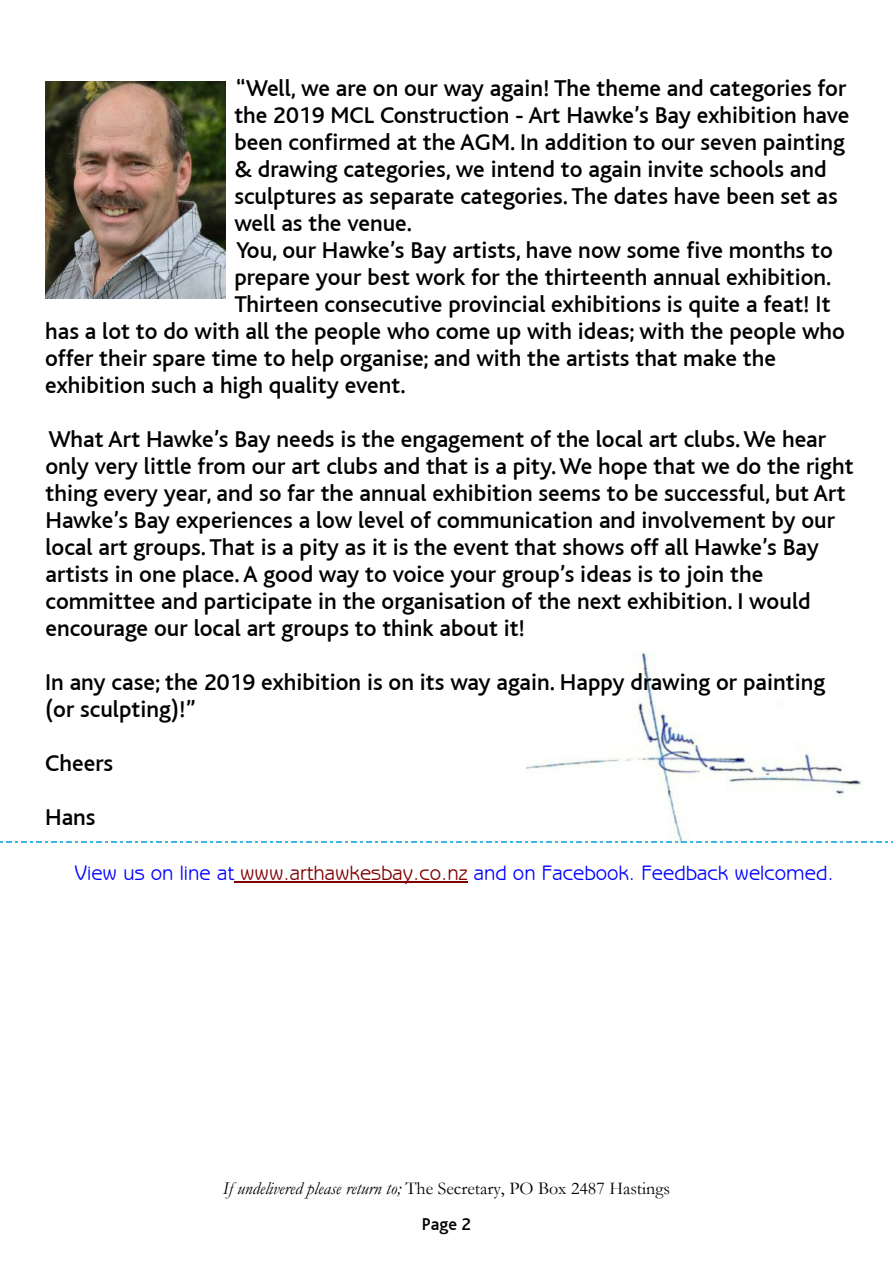
<style>
.page{position:relative;width:893px;height:1263px;background:#fff}
.page>*{position:absolute;margin:0;border:0;box-sizing:border-box;transform-origin:0 0}
.t1{font:500 24px/27px "Bliss";color:#000}
.t2{font:21px "Benguiat Gothic IT Cby BT";color:#00f}
.t3{font:18px "Garamond";color:#000}
.t4{font:500 18px "Bliss";color:#000}
.s1{color:#800000}
.s2{font-style:italic}
</style>
<div class="page">
<img style="left:527px;top:651px;width:336px;height:190px">
<svg style="left:0;top:841px;width:893px;height:2px"></svg>
<img style="left:45px;top:81px;width:181px;height:218px">
<hr style="left:234px;top:881px;width:233px;height:1px;background:#800000">
<p class="t1" style="left:236px;top:75px;width:612px">“Well, we are on our way again! The theme and categories for</p>
<p class="t1" style="left:234px;top:102px;width:616px">the 2019 MCL Construction - Art Hawke’s Bay exhibition have</p>
<p class="t1" style="left:234px;top:129px;width:612px">been confirmed at the AGM. In addition to our seven painting</p>
<p class="t1" style="left:234px;top:156px;width:594px">&amp; drawing categories, we intend to again invite schools and</p>
<p class="t1" style="left:234px;top:183px;width:605px">sculptures as separate categories. The dates have been set as</p>
<p class="t1" style="left:234px;top:210px;width:179px">well as the venue.</p>
<p class="t1" style="left:236px;top:237px;width:598px">You, our Hawke’s Bay artists, have now some five months to</p>
<p class="t1" style="left:234px;top:264px;width:599px">prepare your best work for the thirteenth annual exhibition.</p>
<p class="t1" style="left:234px;top:291px;width:598px">Thirteen consecutive provincial exhibitions is quite a feat! It</p>
<p class="t1" style="left:45px;top:318px;width:801px">has a lot to do with all the people who come up with ideas; with the people who</p>
<p class="t1" style="left:45px;top:345px;width:732px">offer their spare time to help organise; and with the artists that make the</p>
<p class="t1" style="left:45px;top:372px;width:362px">exhibition such a high quality event.</p>
<p class="t1" style="left:45px;top:426px;width:810px">What Art Hawke’s Bay needs is the engagement of the local art clubs. We hear only very little from our art clubs and that is a pity. We hope that we do the right thing every year, and so far the annual exhibition seems to be successful, but Art Hawke’s Bay experiences a low level of communication and involvement by our local art groups. That is a pity as it is the event that shows off all Hawke’s Bay artists in one place. A good way to voice your group’s ideas is to join the committee and participate in the organisation of the next exhibition. I would encourage our local art groups to think about it!</p>
<p class="t1" style="left:45px;top:669px;width:781px">In any case; the 2019 exhibition is on its way again. Happy drawing or painting (or sculpting)!”</p>
<p class="t1" style="left:45px;top:750px;width:69px">Cheers</p>
<p class="t1" style="left:45px;top:804px;width:52px">Hans</p>
<p class="t2" style="left:75px;top:864px;width:760px">View us on line at <span class="s1">www.arthawkesbay.co.nz</span> and on Facebook. Feedback welcomed.</p>
<p class="t3" style="left:223px;top:1182px;width:449px"><span class="s2">If undelivered please return to;</span> The Secretary, PO Box 2487 Hastings</p>
<p class="t4" style="left:422px;top:1215px;width:51px">Page 2</p>
</div>
